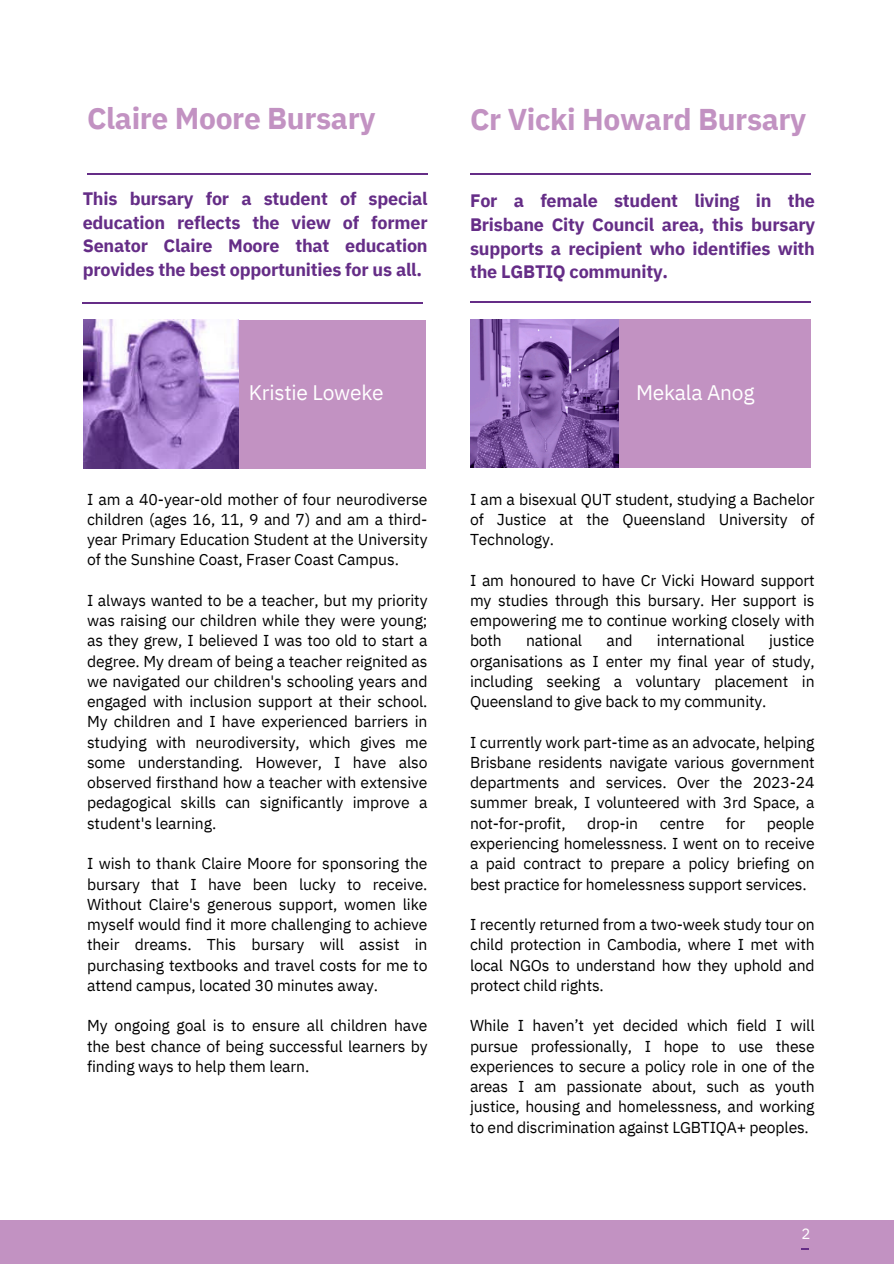
<style>
.page{position:relative;width:894px;height:1264px;background:#fff}
.page>*{position:absolute;margin:0;border:0;box-sizing:border-box;transform-origin:0 0}
.t1{font:700 30px "IBM Plex Sans";letter-spacing:-.01em;color:#c292c2}
.t2{font:21px "IBM Plex Sans";letter-spacing:-.01em;color:#fff}
.t3{font:700 18px/23.7px "IBM Plex Sans";letter-spacing:-.01em;color:#652d87;text-align:justify}
.t4{font:15.75px/20.2px "IBM Plex Sans";letter-spacing:-.01em;color:#000;text-align:justify}
.t5{font:15px "IBM Plex Sans";color:#fff}
</style>
<div class="page">
<hr style="left:87px;top:173px;width:340px;height:2px;background:#652d87">
<hr style="left:83px;top:302px;width:340px;height:2px;background:#652d87">
<div style="left:234px;top:319px;width:191px;height:149px;background:#c292c2"></div>
<hr style="left:470px;top:173px;width:340px;height:2px;background:#652d87">
<hr style="left:470px;top:302px;width:340px;height:1px;background:#652d87">
<img style="left:470px;top:319px;width:148px;height:148px">
<div style="left:618px;top:319px;width:192px;height:149px;background:#c292c2"></div>
<img style="left:84px;top:319px;width:154px;height:149px">
<div style="left:0;top:1220px;width:893px;height:43px;background:#c292c2"></div>
<h2 class="t1" style="left:87px;top:99px;width:290px">Claire Moore Bursary</h2>
<p class="t1" style="left:470px;top:99px;width:337px">Cr Vicki Howard Bursary</p>
<p class="t3" style="left:83px;top:186px;width:346px">This bursary for a student of special education reflects the view of former Senator Claire Moore that education provides the best opportunities for us all.</p>
<p class="t3" style="left:470px;top:189px;width:346px">For a female student living in the Brisbane City Council area, this bursary supports a recipient who identifies with the LGBTIQ community.</p>
<p class="t2" style="left:249px;top:378px;width:136px">Kristie Loweke</p>
<p class="t2" style="left:635px;top:378px;width:120px">Mekala Anog</p>
<h1 class="t4" style="left:87px;top:488px;width:342px">I am a 40-year-old mother of four neurodiverse children (ages 16, 11, 9 and 7) and am a third&shy;year Primary Education Student at the University of the Sunshine Coast, Fraser Coast Campus.</h1>
<h3 class="t4" style="left:87px;top:590px;width:342px">I always wanted to be a teacher, but my priority was raising our children while they were young; as they grew, I believed I was too old to start a degree. My dream of being a teacher reignited as we navigated our children's schooling years and engaged with inclusion support at their school.<br>My children and I have experienced barriers in studying with neurodiversity, which gives me some understanding. However, I have also observed firsthand how a teacher with extensive pedagogical skills can significantly improve a student's learning.</h3>
<p class="t4" style="left:87px;top:853px;width:342px">I wish to thank Claire Moore for sponsoring the bursary that I have been lucky to receive.<br>Without Claire's generous support, women like myself would find it more challenging to achieve their dreams. This bursary will assist in purchasing textbooks and travel costs for me to attend campus, located 30 minutes away.</p>
<h2 class="t4" style="left:87px;top:1015px;width:342px">My ongoing goal is to ensure all children have the best chance of being successful learners by finding ways to help them learn.</h2>
<p class="t4" style="left:470px;top:488px;width:346px">I am a bisexual QUT student, studying a Bachelor of Justice at the Queensland University of Technology.</p>
<p class="t4" style="left:470px;top:569px;width:346px">I am honoured to have Cr Vicki Howard support my studies through this bursary. Her support is empowering me to continue working closely with both</p>
<p class="t4" style="left:470px;top:630px;width:346px;text-indent:299px">justice organisations as I enter my final year of study, including seeking a voluntary placement in Queensland to give back to my community.</p>
<p class="t4" style="left:470px;top:731px;width:346px">I currently work part-time as an advocate, helping Brisbane residents navigate various government departments and services. Over the 2023-24 summer break, I volunteered with 3rd Space, a not-for-profit,</p>
<p class="t4" style="left:526px;top:630px;width:57px">national</p>
<p class="t4" style="left:606px;top:630px;width:28px">and</p>
<p class="t4" style="left:656px;top:630px;width:89px">international</p>
<p class="t4" style="left:470px;top:812px;width:346px;text-indent:297px">people experiencing homelessness. I went on to receive a paid contract to prepare a policy briefing on best practice for homelessness support services.</p>
<p class="t4" style="left:470px;top:914px;width:346px">I recently returned from a two-week study tour on child protection in Cambodia, where I met with local NGOs to understand how they uphold and protect child rights.</p>
<p class="t4" style="left:470px;top:1015px;width:346px">While I haven’t yet decided which field I will pursue professionally, I hope to use these experiences to secure a policy role in one of the areas I am passionate about, such as youth justice, housing and homelessness, and working to end discrimination against LGBTIQA+ peoples.</p>
<p class="t4" style="left:587px;top:812px;width:52px">drop-in</p>
<p class="t4" style="left:659px;top:812px;width:46px">centre</p>
<p class="t4" style="left:725px;top:812px;width:21px">for</p>
<p class="t5" style="left:801px;top:1223px;width:10px">2</p>
<p class="t5" style="left:800px;top:1226px;width:10px">3</p>
</div>
